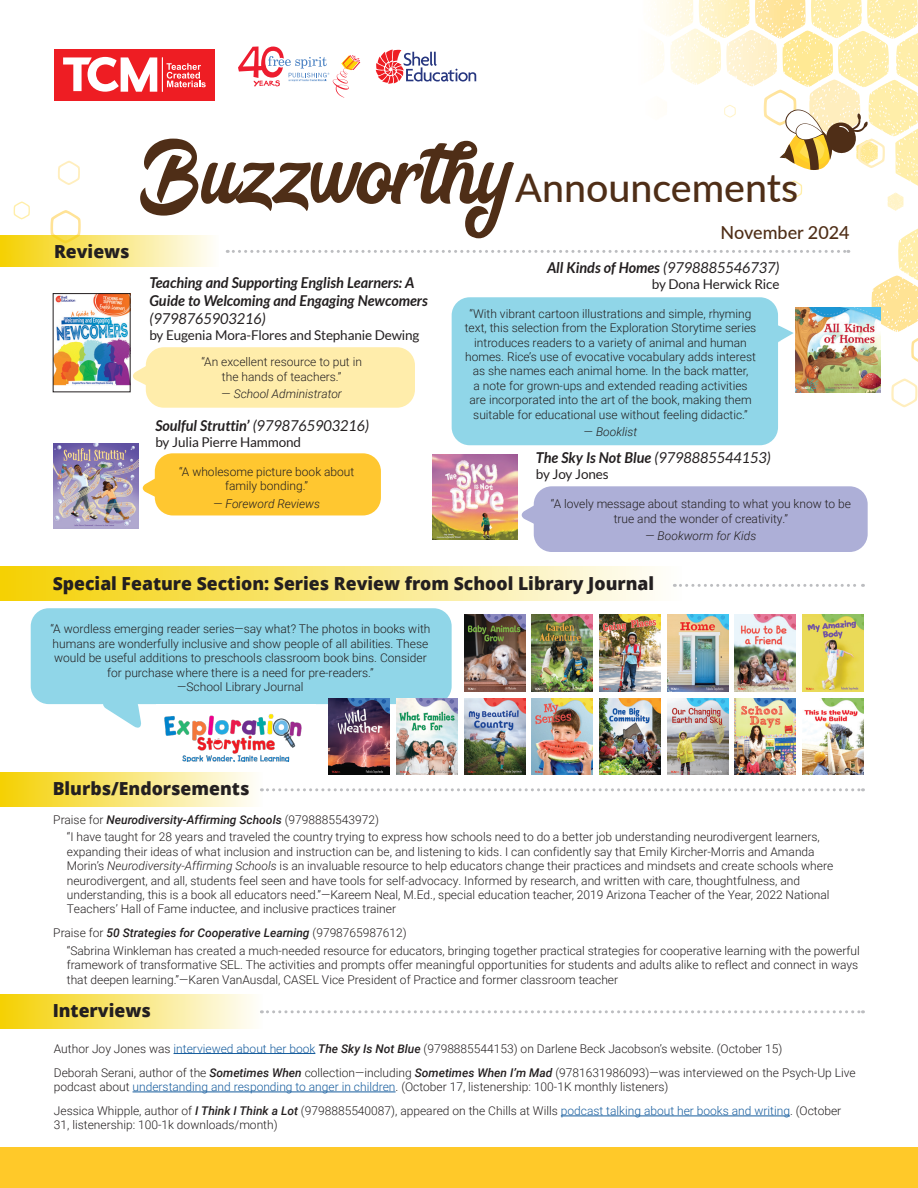
<style>
.page{position:relative;width:918px;height:1188px;background:#fff}
.page>*{position:absolute;margin:0;border:0;box-sizing:border-box;transform-origin:0 0}
.t1{font:108px "Bring Heart";color:#4f2e17}
.t2{font:500 39.3px "Lato";color:#4f2e17}
.Headline{font:800 18px "Open Sans";color:#231f20}
.t3{font:500 18px "Lato";color:#4f2e17}
.Body_Header{font:italic 700 15px/18px "Lato";color:#231f20;scale:.96 1}
.Body_Header-2{font:13.5px "Lato";letter-spacing:-.01em;color:#231f20}
.Praise_Indent{font:300 12px/14.4px "Roboto";color:#231f20}
.Reviews{font:300 12px/14.4px "Roboto";color:#231f20;text-align:center}
.Advance_Praise{font:300 12px/14.4px "Roboto";color:#231f20}
.Advance_Praise-2{font:italic 500 12px "Roboto";color:#231f20}
.Reviews-2{font:italic 300 12px "Roboto";color:#231f20}
.s1{font-weight:400}
.s2{font-style:normal}
.s3{font-weight:300;font-style:normal}
.s4{font-style:italic}
.s5{color:#175d9e}
.s6{font-weight:500;font-style:italic}
</style>
<div class="page">
<div style="left:31px;top:608px;width:421px;height:96px;background:#90d6e8;border-radius:18px"></div>
<div style="left:0;top:1148px;width:918px;height:40px;background:#ffc929"></div>
<div style="left:0;top:994px;width:262px;height:35px;background:linear-gradient(to right,#f5d103,#fefefa)"></div>
<svg style="left:261px;top:1010px;width:603px;height:3px"></svg>
<hr style="left:174px;top:1053px;width:141px;height:1px;background:#175d9e">
<hr style="left:133px;top:1092px;width:263px;height:1px;background:#175d9e">
<hr style="left:561px;top:1116px;width:229px;height:1px;background:#175d9e">
<div style="left:0;top:772px;width:262px;height:35px;background:linear-gradient(to right,#f5d103,#fefefa)"></div>
<svg style="left:261px;top:788px;width:603px;height:3px"></svg>
<div style="left:0;top:567px;width:681px;height:34px;background:linear-gradient(to right,#f5d002,#fefefc)"></div>
<div style="left:452px;top:297px;width:326px;height:148px;background:#90d6e8;border-radius:18px"></div>
<div style="left:155px;top:453px;width:226px;height:62px;background:#ffc730;border-radius:18px"></div>
<svg style="left:142px;top:468px;width:15px;height:37px"></svg>
<div style="left:534px;top:486px;width:334px;height:66px;background:#adafd7;border-radius:18px"></div>
<svg style="left:521px;top:496px;width:15px;height:36px"></svg>
<svg style="left:0;top:0;width:918px;height:407px"></svg>
<img style="left:796px;top:308px;width:84px;height:84px">
<img style="left:433px;top:455px;width:84px;height:85px">
<img style="left:54px;top:444px;width:85px;height:85px">
<img style="left:464px;top:615px;width:61px;height:76px">
<img style="left:464px;top:698px;width:61px;height:76px">
<img style="left:396px;top:698px;width:61px;height:76px">
<img style="left:329px;top:698px;width:61px;height:76px">
<img style="left:532px;top:615px;width:61px;height:76px">
<img style="left:532px;top:698px;width:61px;height:76px">
<img style="left:599px;top:615px;width:61px;height:76px">
<img style="left:599px;top:698px;width:61px;height:76px">
<img style="left:667px;top:615px;width:61px;height:76px">
<img style="left:667px;top:698px;width:61px;height:76px">
<img style="left:735px;top:615px;width:61px;height:76px">
<img style="left:735px;top:698px;width:61px;height:76px">
<img style="left:803px;top:615px;width:61px;height:76px">
<img style="left:803px;top:698px;width:61px;height:76px">
<svg style="left:102px;top:704px;width:40px;height:24px"></svg>
<img style="left:164px;top:714px;width:138px;height:47px">
<svg style="left:674px;top:584px;width:189px;height:3px"></svg>
<p class="Headline" style="left:54px;top:237px;width:77px">Reviews</p>
<p class="t1" style="left:140px;top:116px;width:370px">Buzzworthy</p>
<p class="t2" style="left:515px;top:160px;width:284px">Announcements</p>
<p class="t3" style="left:721px;top:220px;width:131px">November 2024</p>
<p class="Body_Header" style="left:149px;top:274px;width:291px">Teaching and Supporting English Learners: A<br>Guide to Welcoming and Engaging Newcomers <span class="s1">(9798765903216)</span></p>
<p class="Body_Header-2" style="left:149px;top:328px;width:272px">by Eugenia Mora-Flores and Stephanie Dewing</p>
<p class="Reviews" style="left:201px;top:354px;width:162px">“An excellent resource to put in the hands of teachers.”</p>
<p class="Reviews-2" style="left:222px;top:386px;width:122px"><span class="s2">—</span> School Administrator</p>
<p class="Body_Header" style="left:155px;top:417px;width:224px">Soulful Struttin’ <span class="s1">(9798765903216)</span></p>
<p class="Body_Header-2" style="left:155px;top:435px;width:147px">by Julia Pierre Hammond</p>
<p class="Reviews" style="left:179px;top:464px;width:177px">“A wholesome picture book about family bonding.”</p>
<p class="Reviews-2" style="left:213px;top:495px;width:108px"><span class="s2">—</span> Foreword Reviews</p>
<p class="Body_Header" style="left:547px;top:259px;width:244px">All Kinds of Homes <span class="s1">(9798885546737)</span></p>
<p class="Body_Header-2" style="left:652px;top:277px;width:129px">by Dona Herwick Rice</p>
<p class="Reviews" style="left:465px;top:306px;width:293px">“With vibrant cartoon illustrations and simple, rhyming text, this selection from the Exploration Storytime series introduces readers to a variety of animal and human homes. Rice’s use of evocative vocabulary adds interest as she names each animal home. In the back matter,<br>a note for grown-ups and extended reading activities are incorporated into the art of the book, making them suitable for educational use without feeling didactic.”</p>
<p class="Reviews-2" style="left:584px;top:423px;width:55px"><span class="s2">—</span> Booklist</p>
<p class="Body_Header" style="left:536px;top:449px;width:246px">The Sky Is Not Blue <span class="s1">(9798885544153)</span></p>
<p class="Body_Header-2" style="left:536px;top:467px;width:74px">by Joy Jones</p>
<p class="Reviews" style="left:551px;top:496px;width:302px">“A lovely message about standing to what you know to be true and the wonder of creativity.”</p>
<p class="Reviews-2" style="left:645px;top:528px;width:112px"><span class="s2">—</span> Bookworm for Kids</p>
<p class="Headline" style="left:53px;top:569px;width:603px">Special Feature Section: Series Review from School Library Journal</p>
<p class="Reviews" style="left:50px;top:622px;width:382px">“A wordless emerging reader series—say what? The photos in books with humans are wonderfully inclusive and show people of all abilities. These would be useful additions to preschools classroom book bins. Consider for purchase where there is a need for pre-readers.”<br>—School Library Journal</p>
<p class="Headline" style="left:53px;top:775px;width:198px">Blurbs/Endorsements</p>
<p class="Advance_Praise-2" style="left:53px;top:811px;width:327px"><span class="s3">Praise for</span> Neurodiversity-Affirming Schools <span class="s3">(9798885543972)</span></p>
<p class="Praise_Indent" style="left:67px;top:830px;width:768px">“I have taught for 28 years and traveled the country trying to express how schools need to do a better job understanding neurodivergent learners, expanding their ideas of what inclusion and instruction can be, and listening to kids. I can confidently say that Emily Kircher-Morris and Amanda Morin’s <span class="s4">Neurodiversity-Affirming Schools</span> is an invaluable resource to help educators change their practices and mindsets and create schools where neurodivergent, and all, students feel seen and have tools for self-advocacy. Informed by research, and written with care, thoughtfulness, and understanding, this is a book all educators need.”—Kareem Neal, M.Ed., special education teacher, 2019 Arizona Teacher of the Year, 2022 National Teachers’ Hall of Fame inductee, and inclusive practices trainer</p>
<p class="Advance_Praise-2" style="left:53px;top:925px;width:355px"><span class="s3">Praise for</span> 50 Strategies for Cooperative Learning <span class="s3">(9798765987612)</span></p>
<p class="Praise_Indent" style="left:67px;top:943px;width:795px">“Sabrina Winkleman has created a much-needed resource for educators, bringing together practical strategies for cooperative learning with the powerful framework of transformative SEL. The activities and prompts offer meaningful opportunities for students and adults alike to reflect and connect in ways that deepen learning.”—Karen VanAusdal, CASEL Vice President of Practice and former classroom teacher</p>
<p class="Headline" style="left:53px;top:997px;width:100px">Interviews</p>
<p class="Advance_Praise" style="left:54px;top:1041px;width:730px">Author Joy Jones was <span class="s5">interviewed about her book</span> <span class="s6">The Sky Is Not Blue</span> (9798885544153) on Darlene Beck Jacobson’s website. (October 15)</p>
<p class="Advance_Praise" style="left:54px;top:1065px;width:803px">Deborah Serani, author of the <span class="s6">Sometimes When</span> collection—including <span class="s6">Sometimes When I’m Mad</span> (9781631986093)—was interviewed on the Psych-Up Live podcast about <span class="s5">understanding and responding to anger in children</span>. (October 17, listenership: 100-1K monthly listeners)</p>
<p class="Advance_Praise" style="left:54px;top:1103px;width:789px">Jessica Whipple, author of <span class="s6">I Think I Think a Lot</span> (9798885540087), appeared on the Chills at Wills <span class="s5">podcast talking about her books and writing</span>. (October<br>31, listenership: 100-1k downloads/month)</p>
</div>
